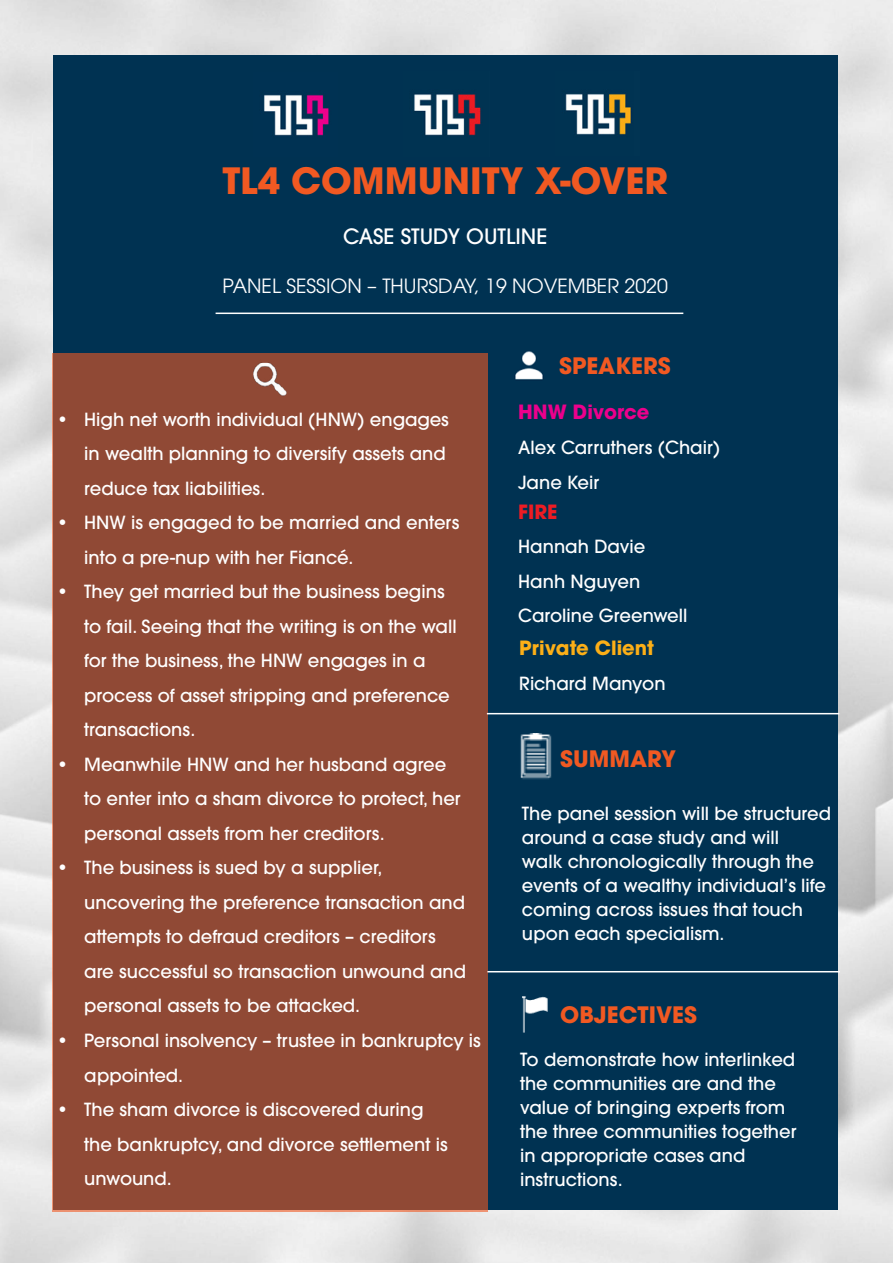
<style>
.page{position:relative;width:893px;height:1263px;background:#fff}
.page>*{position:absolute;margin:0;border:0;box-sizing:border-box;transform-origin:0 0}
.t1{font:700 36px "ITC Avant Garde Pro";color:#f15922}
.t2{font:700 22.5px "ITC Avant Garde Pro";color:#f15922}
.t3{font:500 21px "ITC Avant Garde Pro";color:#fff}
.t4{font:19.5px "ITC Avant Garde Pro";color:#fff}
.t5{font:700 19.5px "ITC Avant Garde Pro";color:#fcaf17}
.t6{font:700 19.5px "ITC Avant Garde Pro";color:#ec008c}
.t7{font:700 19.5px "ITC Avant Garde Pro";color:#ed1c24}
.t8{font:500 18px/34.5px "ITC Avant Garde Pro";color:#fff}
</style>
<div class="page">
<img style="left:0;top:0;width:893px;height:1263px">
<div style="left:53px;top:55px;width:785px;height:1155px;background:#003252"></div>
<div style="left:53px;top:353px;width:435px;height:858px;background:#904935"></div>
<img style="left:264px;top:94px;width:65px;height:42px">
<img style="left:414px;top:94px;width:67px;height:42px">
<img style="left:565px;top:94px;width:66px;height:41px">
<img style="left:515px;top:351px;width:28px;height:29px">
<img style="left:520px;top:733px;width:32px;height:47px">
<img style="left:253px;top:362px;width:34px;height:34px">
<hr style="left:487px;top:713px;width:352px;height:1px;background:#fff">
<img style="left:522px;top:996px;width:26px;height:37px">
<hr style="left:487px;top:971px;width:353px;height:1px;background:#fff">
<hr style="left:216px;top:313px;width:467px;height:1px;background:#fff">
<h1 class="t1" style="left:222px;top:157px;width:447px">TL4 COMMUNITY X-OVER</h1>
<p class="t3" style="left:343px;top:223px;width:206px">CASE STUDY OUTLINE</p>
<p class="t4" style="left:223px;top:274px;width:447px">PANEL SESSION – THURSDAY, 19 NOVEMBER 2020</p>
<p class="t8" style="left:84px;top:402px;width:366px;text-indent:-27px">• High net worth individual (HNW) engages in wealth planning to diversify assets and reduce tax liabilities.</p>
<p class="t8" style="left:84px;top:505px;width:377px;text-indent:-27px">• HNW is engaged to be married and enters into a pre-nup with her Fiancé.</p>
<p class="t8" style="left:84px;top:574px;width:374px;text-indent:-27px">• They get married but the business begins to fail. Seeing that the writing is on the wall for the business, the HNW engages in a process of asset stripping and preference transactions.</p>
<p class="t8" style="left:84px;top:747px;width:378px;text-indent:-27px">• Meanwhile HNW and her husband agree to enter into a sham divorce to protect, her personal assets from her creditors.</p>
<p class="t8" style="left:84px;top:850px;width:383px;text-indent:-27px">• The business is sued by a supplier, uncovering the preference transaction and attempts to defraud creditors – creditors are successful so transaction unwound and personal assets to be attacked.</p>
<p class="t8" style="left:84px;top:1023px;width:398px;text-indent:-27px">• Personal insolvency – trustee in bankruptcy is appointed.</p>
<p class="t8" style="left:84px;top:1092px;width:365px;text-indent:-27px">• The sham divorce is discovered during the bankruptcy, and divorce settlement is unwound.</p>
<p class="t2" style="left:559px;top:351px;width:113px">SPEAKERS</p>
<p class="t6" style="left:518px;top:399px;width:133px">HNW Divorce</p>
<p class="t8" style="left:518px;top:430px;width:203px">Alex Carruthers (Chair)<br>Jane Keir</p>
<p class="t7" style="left:518px;top:499px;width:41px">FIRE</p>
<p class="t8" style="left:518px;top:529px;width:171px">Hannah Davie<br>Hanh Nguyen<br>Caroline Greenwell</p>
<p class="t5" style="left:519px;top:635px;width:136px">Private Client</p>
<p class="t8" style="left:519px;top:665px;width:148px">Richard Manyon</p>
<p class="t2" style="left:560px;top:744px;width:117px">SUMMARY</p>
<p class="t8" style="left:522px;top:801px;width:311px;line-height:24px">The panel session will be structured around a case study and will<br>walk chronologically through the events of a wealthy individual’s life coming across issues that touch upon each specialism.</p>
<p class="t2" style="left:560px;top:999px;width:138px">OBJECTIVES</p>
<p class="t8" style="left:520px;top:1047px;width:278px;line-height:24px">To demonstrate how interlinked the communities are and the value of bringing experts from the three communities together in appropriate cases and instructions.</p>
</div>
